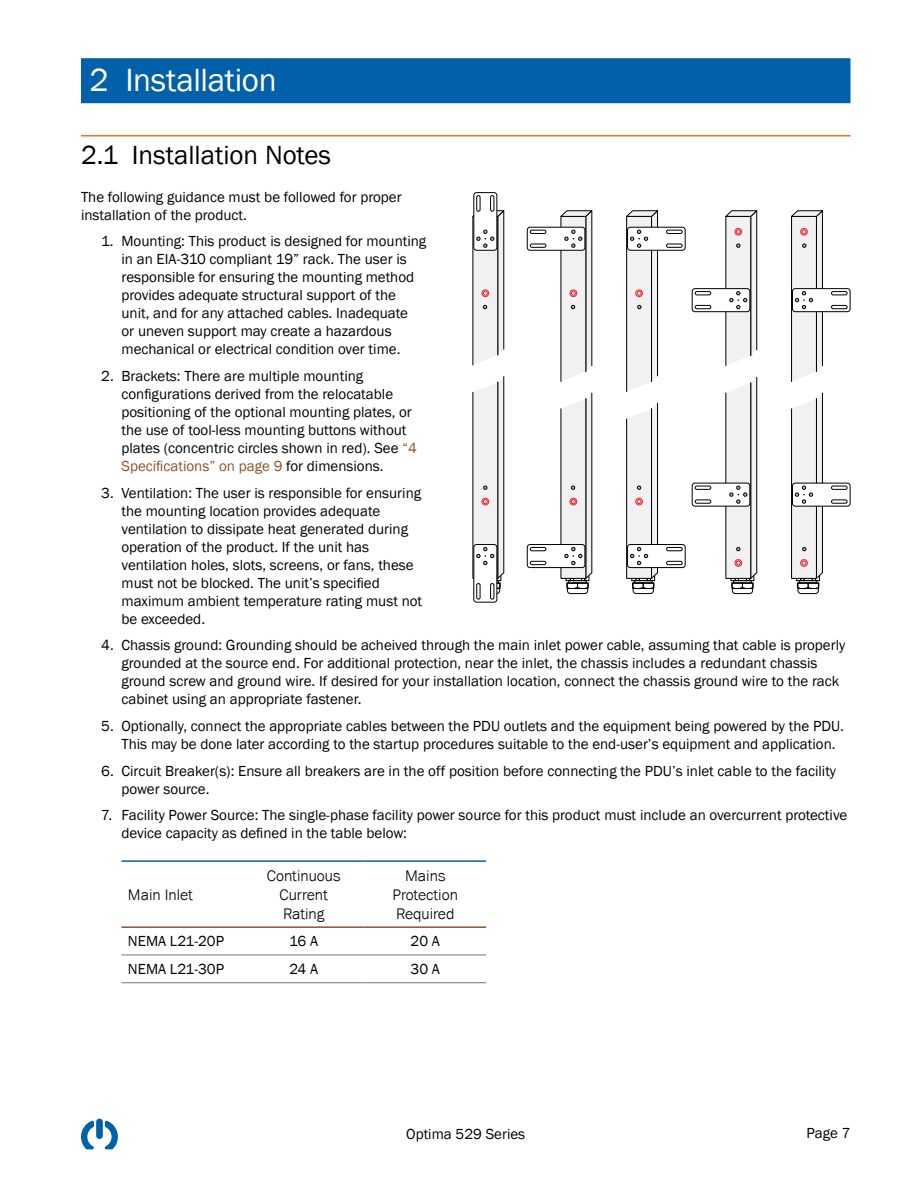
<style>
.page{position:relative;width:918px;height:1188px;background:#fff}
.page>*{position:absolute;margin:0;border:0;box-sizing:border-box;transform-origin:0 0}
.t1{font:33px "Franklin Gothic";letter-spacing:-.01em;color:#fff}
.t2{font:27px "Franklin Gothic";color:#000}
.t3{font:300 15.75px/18.9px "Franklin Got URWT";color:#000;text-align:center}
.t4{font:15px/18px "Franklin Gothic";color:#000}
.s1{color:#8a522b}
</style>
<div class="page">
<svg style="left:81px;top:1121px;width:13px;height:28px"></svg>
<svg style="left:105px;top:1121px;width:13px;height:28px"></svg>
<div style="left:96px;top:1119px;width:7px;height:20px;background:#0061aa;border-radius:3px"></div>
<div style="left:81px;top:58px;width:769px;height:45px;background:#0061aa"></div>
<hr style="left:81px;top:135px;width:769px;height:2px;background:#ec7423">
<hr style="left:243px;top:955px;width:121px;height:1px;background:#727477">
<hr style="left:364px;top:955px;width:122px;height:1px;background:#727477">
<hr style="left:243px;top:982px;width:121px;height:1px;background:#727477">
<hr style="left:364px;top:982px;width:122px;height:1px;background:#727477">
<hr style="left:122px;top:955px;width:121px;height:1px;background:#727477">
<hr style="left:122px;top:982px;width:121px;height:1px;background:#727477">
<hr style="left:122px;top:860px;width:121px;height:2px;background:#0061aa">
<hr style="left:243px;top:860px;width:121px;height:2px;background:#0061aa">
<hr style="left:364px;top:860px;width:122px;height:2px;background:#0061aa">
<hr style="left:122px;top:926px;width:121px;height:2px;background:#8a522b">
<hr style="left:243px;top:926px;width:121px;height:2px;background:#8a522b">
<hr style="left:364px;top:926px;width:122px;height:2px;background:#8a522b">
<div style="left:473px;top:192px;width:24px;height:59px;border:1px solid #000;border-radius:3px"></div>
<div style="left:490px;top:195px;width:4px;height:17px;border:1px solid #000;border-radius:2px"></div>
<div style="left:476px;top:195px;width:4px;height:17px;border:1px solid #000;border-radius:2px"></div>
<div style="left:473px;top:544px;width:24px;height:59px;border:1px solid #000;border-radius:3px"></div>
<div style="left:476px;top:583px;width:4px;height:17px;border:1px solid #000;border-radius:2px"></div>
<div style="left:490px;top:583px;width:4px;height:17px;border:1px solid #000;border-radius:2px"></div>
<div style="left:527px;top:227px;width:58px;height:24px;border:1px solid #000;border-radius:3px"></div>
<div style="left:530px;top:230px;width:16px;height:4px;border:1px solid #000;border-radius:2px"></div>
<div style="left:530px;top:244px;width:16px;height:4px;border:1px solid #000;border-radius:2px"></div>
<div style="left:527px;top:544px;width:58px;height:24px;border:1px solid #000;border-radius:3px"></div>
<div style="left:530px;top:547px;width:16px;height:4px;border:1px solid #000;border-radius:2px"></div>
<div style="left:530px;top:561px;width:16px;height:4px;border:1px solid #000;border-radius:2px"></div>
<div style="left:627px;top:227px;width:59px;height:24px;border:1px solid #000;border-radius:3px"></div>
<div style="left:666px;top:244px;width:17px;height:4px;border:1px solid #000;border-radius:2px"></div>
<div style="left:666px;top:230px;width:17px;height:4px;border:1px solid #000;border-radius:2px"></div>
<div style="left:627px;top:544px;width:59px;height:24px;border:1px solid #000;border-radius:3px"></div>
<div style="left:666px;top:561px;width:17px;height:4px;border:1px solid #000;border-radius:2px"></div>
<div style="left:666px;top:547px;width:17px;height:4px;border:1px solid #000;border-radius:2px"></div>
<div style="left:692px;top:288px;width:58px;height:24px;border:1px solid #000;border-radius:3px"></div>
<div style="left:695px;top:291px;width:16px;height:4px;border:1px solid #000;border-radius:2px"></div>
<div style="left:695px;top:305px;width:16px;height:4px;border:1px solid #000;border-radius:2px"></div>
<div style="left:792px;top:288px;width:58px;height:24px;border:1px solid #000;border-radius:3px"></div>
<div style="left:831px;top:305px;width:17px;height:4px;border:1px solid #000;border-radius:2px"></div>
<div style="left:831px;top:291px;width:17px;height:4px;border:1px solid #000;border-radius:2px"></div>
<div style="left:692px;top:483px;width:58px;height:24px;border:1px solid #000;border-radius:3px"></div>
<div style="left:695px;top:486px;width:16px;height:4px;border:1px solid #000;border-radius:2px"></div>
<div style="left:695px;top:499px;width:16px;height:5px;border:1px solid #000;border-radius:2px"></div>
<div style="left:792px;top:483px;width:58px;height:24px;border:1px solid #000;border-radius:3px"></div>
<div style="left:831px;top:499px;width:17px;height:5px;border:1px solid #000;border-radius:2px"></div>
<div style="left:831px;top:486px;width:17px;height:4px;border:1px solid #000;border-radius:2px"></div>
<svg style="left:724px;top:210px;width:34px;height:156px"></svg>
<svg style="left:791px;top:210px;width:33px;height:172px"></svg>
<svg style="left:626px;top:210px;width:33px;height:182px"></svg>
<svg style="left:791px;top:392px;width:32px;height:202px"></svg>
<svg style="left:725px;top:376px;width:33px;height:218px"></svg>
<svg style="left:626px;top:402px;width:32px;height:192px"></svg>
<svg style="left:560px;top:392px;width:33px;height:202px"></svg>
<svg style="left:472px;top:376px;width:33px;height:218px"></svg>
<svg style="left:559px;top:210px;width:34px;height:172px"></svg>
<svg style="left:472px;top:209px;width:33px;height:157px"></svg>
<h1 class="t1" style="left:90px;top:59px;width:188px">2 Installation</h1>
<h2 class="t2" style="left:81px;top:138px;width:251px">2.1 Installation Notes</h2>
<p class="t4" style="left:81px;top:188px;width:322px">The following guidance must be followed for proper installation of the product.</p>
<p class="t4" style="left:122px;top:233px;width:306px;text-indent:-20px">1. Mounting: This product is designed for mounting in an EIA-310 compliant 19” rack. The user is responsible for ensuring the mounting method provides adequate structural support of the unit, and for any attached cables. Inadequate<br>or uneven support may create a hazardous mechanical or electrical condition over time.</p>
<p class="t4" style="left:122px;top:367px;width:297px;text-indent:-20px">2. Brackets: There are multiple mounting configurations derived from the relocatable positioning of the optional mounting plates, or the use of tool-less mounting buttons without plates (concentric circles shown in red). See <span class="s1">“4<br>Specifications” on page 9</span> for dimensions.</p>
<p class="t4" style="left:122px;top:484px;width:302px;text-indent:-20px">3. Ventilation: The user is responsible for ensuring the mounting location provides adequate ventilation to dissipate heat generated during operation of the product. If the unit has ventilation holes, slots, screens, or fans, these must not be blocked. The unit’s specified maximum ambient temperature rating must not be exceeded.</p>
<p class="t4" style="left:122px;top:637px;width:725px;text-indent:-20px">4. Chassis ground: Grounding should be acheived through the main inlet power cable, assuming that cable is properly grounded at the source end. For additional protection, near the inlet, the chassis includes a redundant chassis ground screw and ground wire. If desired for your installation location, connect the chassis ground wire to the rack cabinet using an appropriate fastener.</p>
<p class="t4" style="left:122px;top:717px;width:724px;text-indent:-20px">5. Optionally, connect the appropriate cables between the PDU outlets and the equipment being powered by the PDU.<br>This may be done later according to the startup procedures suitable to the end-user’s equipment and application.</p>
<p class="t4" style="left:122px;top:762px;width:716px;text-indent:-20px">6. Circuit Breaker(s): Ensure all breakers are in the off position before connecting the PDU’s inlet cable to the facility power source.</p>
<p class="t4" style="left:122px;top:807px;width:727px;text-indent:-20px">7. Facility Power Source: The single-phase facility power source for this product must include an overcurrent protective device capacity as defined in the table below:</p>
<p class="t3" style="left:128px;top:885px;width:66px">Main Inlet</p>
<p class="t3" style="left:267px;top:866px;width:75px">Continuous<br>Current<br>Rating</p>
<p class="t3" style="left:393px;top:866px;width:67px">Mains<br>Protection<br>Required</p>
<p class="t4" style="left:128px;top:933px;width:98px">NEMA L21-20P</p>
<p class="t4" style="left:289px;top:933px;width:30px">16 A</p>
<p class="t4" style="left:411px;top:933px;width:31px">20 A</p>
<p class="t4" style="left:128px;top:960px;width:98px">NEMA L21-30P</p>
<p class="t4" style="left:289px;top:960px;width:30px">24 A</p>
<p class="t4" style="left:411px;top:960px;width:31px">30 A</p>
<p class="t4" style="left:406px;top:1126px;width:121px">Optima 529 Series</p>
<p class="t4" style="left:807px;top:1125px;width:45px">Page 7</p>
</div>
